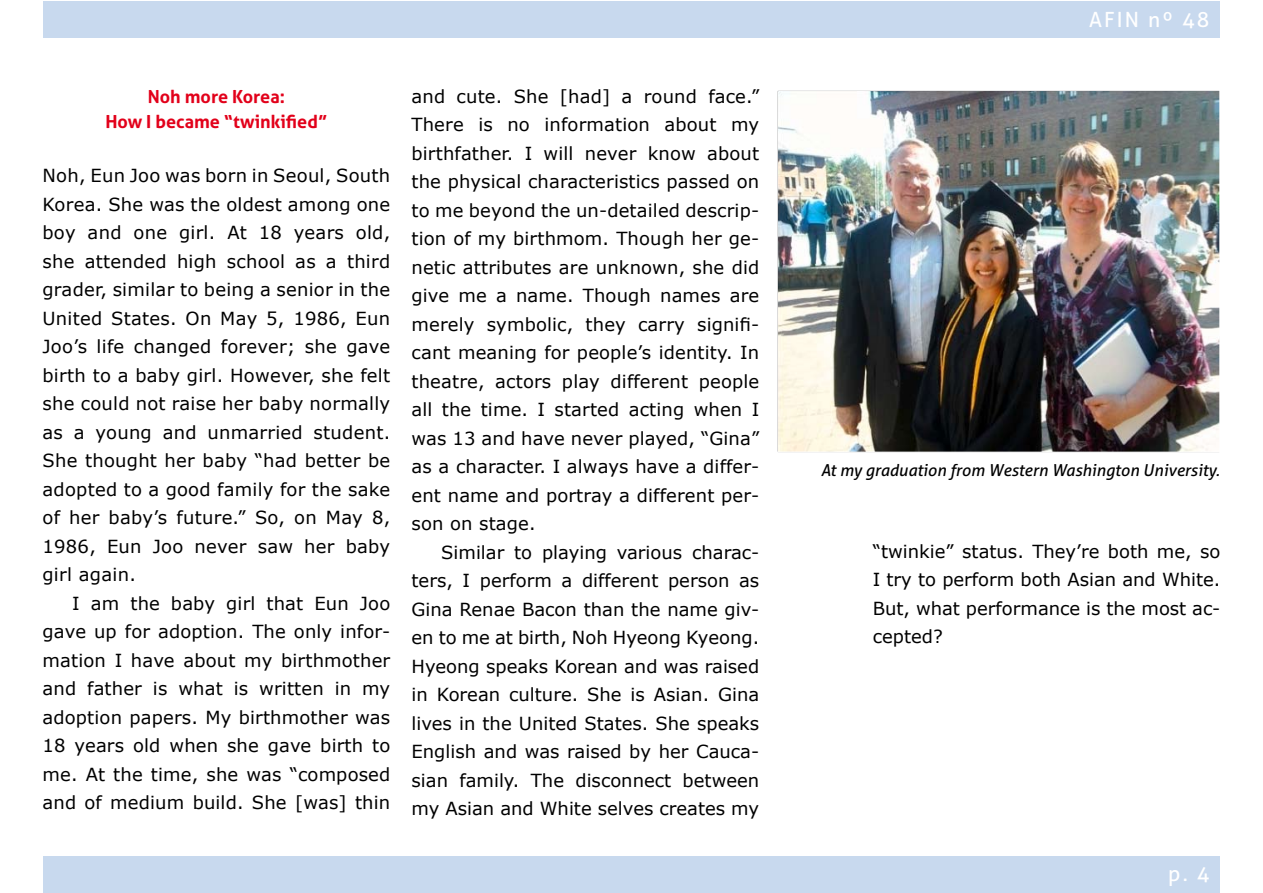
<style>
.page{position:relative;width:1263px;height:893px;background:#fff}
.page>*{position:absolute;margin:0;border:0;box-sizing:border-box;transform-origin:0 0}
.t1{font:21px "Aller";letter-spacing:.1em;color:#fff}
.t2{font:18px/28.5px "Verdana";letter-spacing:.01em;color:#000;text-align:justify}
.t3{font:700 18px/25.5px "Aller";color:#e2001a;text-align:center}
.t4{font:italic 16.5px "Aller";color:#000}
</style>
<div class="page">
<div style="left:43px;top:1px;width:1177px;height:37px;background:#c8d9ee"></div>
<div style="left:43px;top:856px;width:1177px;height:37px;background:#c8d9ee"></div>
<img style="left:778px;top:90px;width:441px;height:363px">
<p class="t1" style="left:1089px;top:7px;width:122px">AFIN nº 48</p>
<p class="t3" style="left:105px;top:83px;width:223px">Noh more Korea:<br>How I became “twinkified”</p>
<p class="t2" style="left:43px;top:162px;width:349px">Noh, Eun Joo was born in Seoul, South Korea. She was the oldest among one boy and one girl. At 18 years old, she attended high school as a third grader, similar to being a senior in the United States. On May 5, 1986, Eun Joo’s life changed forever; she gave birth to a baby girl. However, she felt she could not raise her baby normally as a young and unmarried student.<br>She thought her baby “had better be adopted to a good family for the sake of her baby’s future.” So, on May 8, 1986, Eun Joo never saw her baby girl again.</p>
<p class="t2" style="left:43px;top:589px;width:349px;text-indent:30px">I am the baby girl that Eun Joo gave up for adoption. The only infor&shy;mation I have about my birthmother and father is what is written in my adoption papers. My birthmother was 18 years old when she gave birth to me. At the time, she was “composed and of medium build. She [was] thin</p>
<p class="t2" style="left:411px;top:82px;width:349px">and cute. She [had] a round face.” There is no information about my birthfather. I will never know about the physical characteristics passed on to me beyond the un-detailed descrip&shy;tion of my birthmom. Though her ge&shy;netic attributes are unknown, she did give me a name. Though names are merely symbolic, they carry signifi&shy;cant meaning for people’s identity. In theatre, actors play different people all the time. I started acting when I was 13 and have never played, “Gina” as a character. I always have a differ&shy;ent name and portray a different per&shy;son on stage.</p>
<p class="t2" style="left:411px;top:538px;width:349px;text-indent:30px">Similar to playing various charac&shy;ters, I perform a different person as Gina Renae Bacon than the name giv&shy;en to me at birth, Noh Hyeong Kyeong.<br>Hyeong speaks Korean and was raised in Korean culture. She is Asian. Gina lives in the United States. She speaks English and was raised by her Cauca&shy;sian family. The disconnect between my Asian and White selves creates my</p>
<p class="t2" style="left:873px;top:537px;width:349px">“twinkie” status. They’re both me, so I try to perform both Asian and White.<br>But, what performance is the most ac&shy;cepted?</p>
<p class="t4" style="left:821px;top:460px;width:400px">At my graduation from Western Washington University.</p>
<p class="t1" style="left:1168px;top:861px;width:43px">p. 4</p>
</div>
